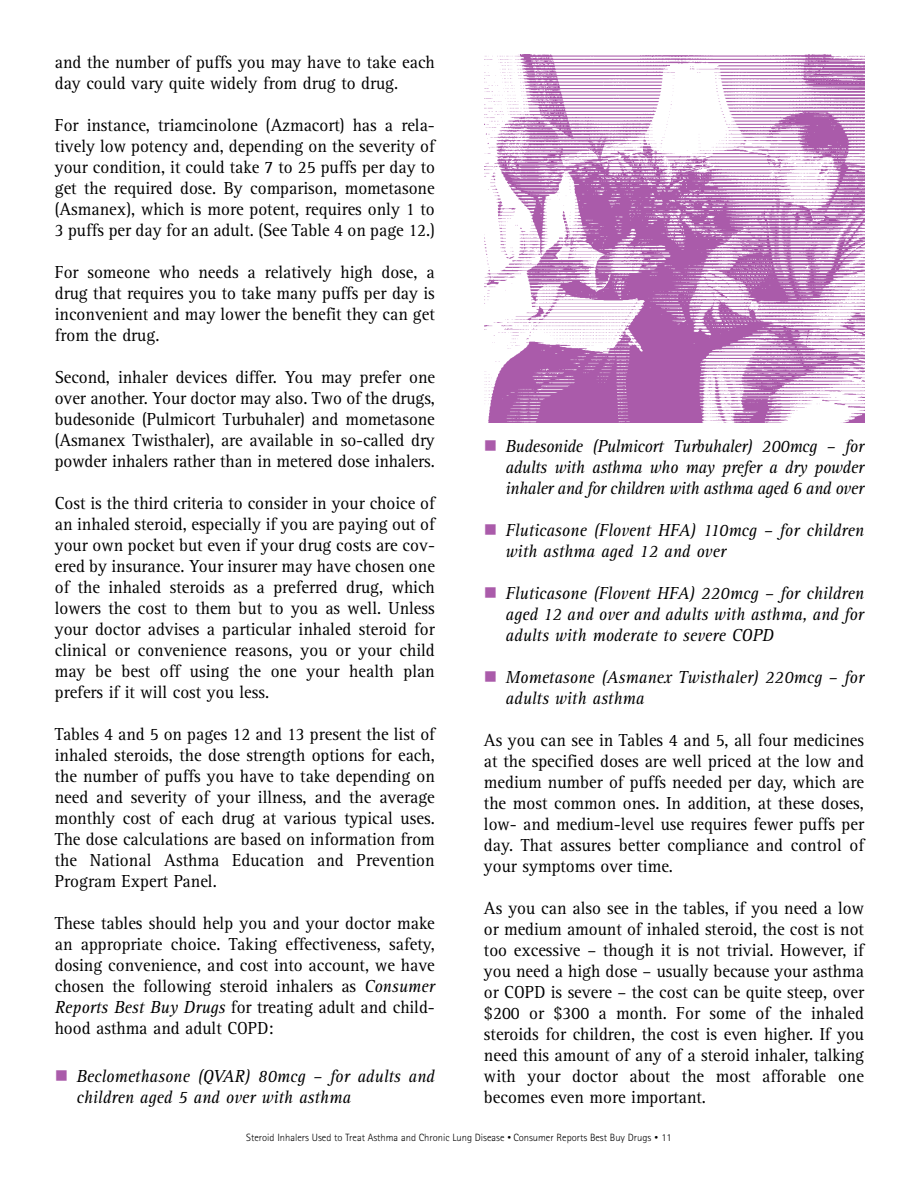
<style>
.page{position:relative;width:918px;height:1188px;background:#fff}
.page>*{position:absolute;margin:0;border:0;box-sizing:border-box;transform-origin:0 0}
.t1{font:18px/21px "Rotis Serif";color:#000;text-align:justify;scale:.95 1}
.t2{font:italic 18px/21px "Rotis Serif";color:#000;scale:.95 1}
.t3{font:300 10.5px "Rotis Sans Serif";color:#000}
.s1{font-style:italic}
.s2{color:#aa5baa}
.s3{font-weight:400;font-size:7.5px}
</style>
<div class="page">
<img style="left:484px;top:54px;width:380px;height:369px">
<p class="t1" style="left:55px;top:53px;width:402px">and the number of puffs you may have to take each day could vary quite widely from drug to drug.</p>
<p class="t1" style="left:55px;top:116px;width:402px">For instance, triamcinolone (Azmacort) has a rela&shy;tively low potency and, depending on the severity of your condition, it could take 7 to 25 puffs per day to get the required dose. By comparison, mometasone (Asmanex), which is more potent, requires only 1 to 3 puffs per day for an adult. (See Table 4 on page 12.)</p>
<p class="t1" style="left:55px;top:263px;width:402px">For someone who needs a relatively high dose, a drug that requires you to take many puffs per day is inconvenient and may lower the benefit they can get from the drug.</p>
<p class="t1" style="left:55px;top:368px;width:402px">Second, inhaler devices differ. You may prefer one over another. Your doctor may also. Two of the drugs, budesonide (Pulmicort Turbuhaler) and mometasone (Asmanex Twisthaler), are available in so-called dry powder inhalers rather than in metered dose inhalers.</p>
<p class="t1" style="left:55px;top:494px;width:402px">Cost is the third criteria to consider in your choice of an inhaled steroid, especially if you are paying out of your own pocket but even if your drug costs are cov&shy;ered by insurance. Your insurer may have chosen one of the inhaled steroids as a preferred drug, which lowers the cost to them but to you as well. Unless your doctor advises a particular inhaled steroid for clinical or convenience reasons, you or your child may be best off using the one your health plan prefers if it will cost you less.</p>
<p class="t1" style="left:55px;top:725px;width:402px">Tables 4 and 5 on pages 12 and 13 present the list of inhaled steroids, the dose strength options for each, the number of puffs you have to take depending on need and severity of your illness, and the average monthly cost of each drug at various typical uses.<br>The dose calculations are based on information from the National Asthma Education and Prevention Program Expert Panel.</p>
<p class="t1" style="left:55px;top:914px;width:402px">These tables should help you and your doctor make an appropriate choice. Taking effectiveness, safety, dosing convenience, and cost into account, we have chosen the following steroid inhalers as <span class="s1">Consumer Reports Best Buy Drugs</span> for treating adult and child&shy;hood asthma and adult COPD:</p>
<p class="t2" style="left:76px;top:1067px;width:379px;text-indent:-22px"><span class="s2">■</span> Beclomethasone (QVAR) 80mcg – for adults and children aged 5 and over with asthma</p>
<p class="t2" style="left:506px;top:437px;width:379px;text-align:justify;text-indent:-22px"><span class="s2">■</span> Budesonide (Pulmicort Turbuhaler) 200mcg – for adults with asthma who may prefer a dry powder inhaler and for children with asthma aged 6 and over</p>
<p class="t2" style="left:506px;top:521px;width:379px;text-indent:-22px"><span class="s2">■</span> Fluticasone (Flovent HFA) 110mcg – for children with asthma aged 12 and over</p>
<p class="t2" style="left:506px;top:584px;width:379px;text-align:justify;text-indent:-22px"><span class="s2">■</span> Fluticasone (Flovent HFA) 220mcg – for children aged 12 and over and adults with asthma, and for adults with moderate to severe COPD</p>
<p class="t2" style="left:506px;top:668px;width:379px;text-indent:-22px"><span class="s2">■</span> Mometasone (Asmanex Twisthaler) 220mcg – for adults with asthma</p>
<p class="t1" style="left:484px;top:731px;width:402px">As you can see in Tables 4 and 5, all four medicines at the specified doses are well priced at the low and medium number of puffs needed per day, which are the most common ones. In addition, at these doses, low- and medium-level use requires fewer puffs per day. That assures better compliance and control of your symptoms over time.</p>
<p class="t1" style="left:484px;top:899px;width:402px">As you can also see in the tables, if you need a low or medium amount of inhaled steroid, the cost is not too excessive – though it is not trivial. However, if you need a high dose – usually because your asthma or COPD is severe – the cost can be quite steep, over $200 or $300 a month. For some of the inhaled steroids for children, the cost is even higher. If you need this amount of any of a steroid inhaler, talking with your doctor about the most afforable one becomes even more important.</p>
<p class="t3" style="left:246px;top:1134px;width:427px">Steroid Inhalers Used to Treat Asthma and Chronic Lung Disease <span class="s3">•</span> Consumer Reports Best Buy Drugs <span class="s3">•</span> 11</p>
</div>
